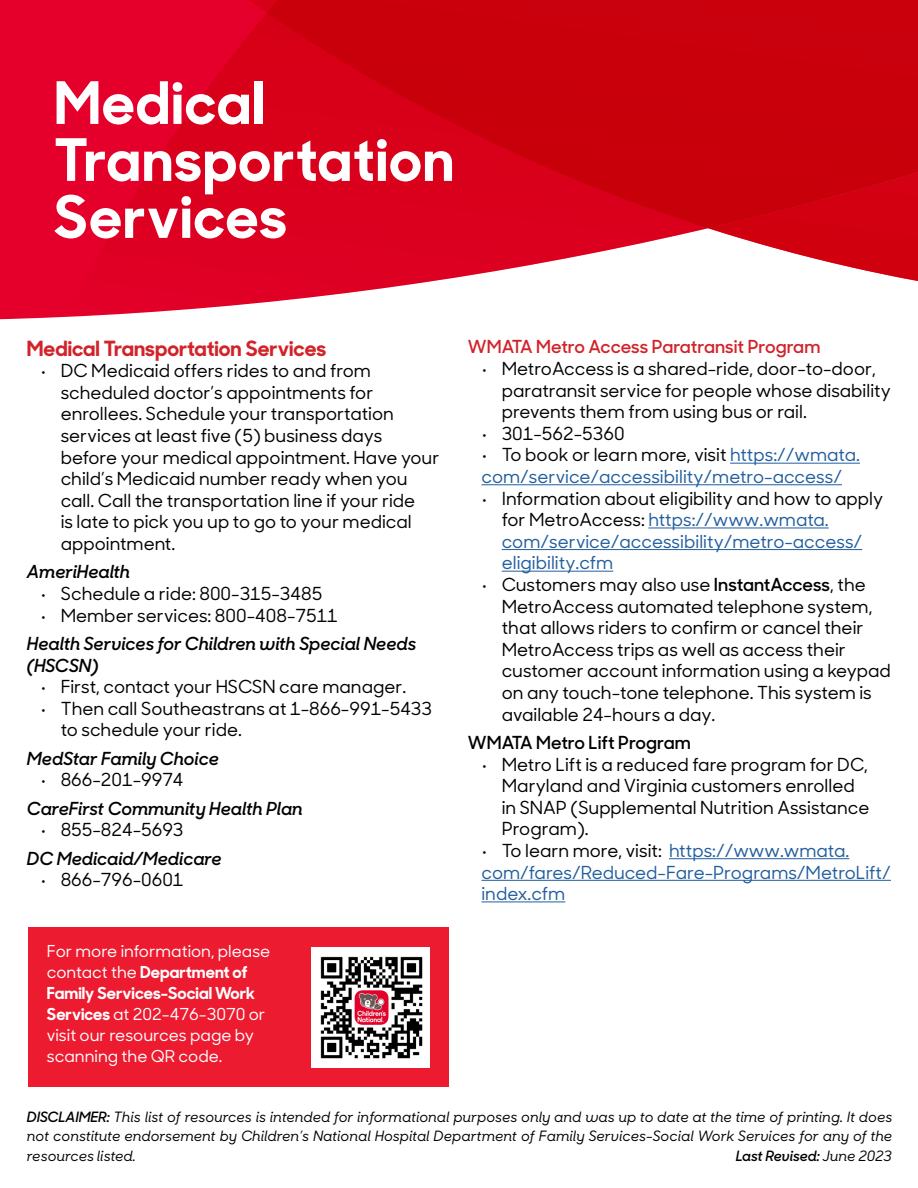
<style>
.page{position:relative;width:918px;height:1188px;background:#fff}
.page>*{position:absolute;margin:0;border:0;box-sizing:border-box;transform-origin:0 0}
.t1{font:700 58.5px/57px "Sharp Sans Display No 1";letter-spacing:.02em;color:#fff}
.t2{font:700 21px "Sharp Sans Display No 1";color:#d2232a}
.t3{font:500 18px/21.6px "Sharp Sans Display No 1";color:#000}
.t4{font:500 18px/21.6px "Sharp Sans Display No 1";color:#215e9e}
.t5{font:italic 600 18px/21.6px "Sharp Sans Display No 1";color:#000}
.t6{font:600 18px "Sharp Sans Display No 1";color:#d2232a}
.t7{font:600 18px "Sharp Sans Display No 1";color:#000}
.t8{font:500 16.5px/21px "Sharp Sans Display No 1";color:#fff}
.t9{font:italic 500 14.25px/19.5px "Sharp Sans Display No 1";color:#000;text-align:justify}
.t10{font:italic 600 14.25px "Sharp Sans Display No 1";color:#000}
.s1{font-weight:700}
.s2{color:#000}
.s3{font-weight:600}
.s4{font-weight:500}
</style>
<div class="page">
<div style="left:28px;top:928px;width:421px;height:159px;background:#ed1b30"></div>
<hr style="left:730px;top:463px;width:130px;height:1px;background:#215e9e">
<hr style="left:481px;top:484px;width:361px;height:1px;background:#215e9e">
<hr style="left:648px;top:528px;width:181px;height:1px;background:#215e9e">
<hr style="left:502px;top:549px;width:360px;height:1px;background:#215e9e">
<hr style="left:502px;top:571px;width:111px;height:1px;background:#215e9e">
<hr style="left:669px;top:858px;width:180px;height:1px;background:#215e9e">
<hr style="left:481px;top:880px;width:410px;height:1px;background:#215e9e">
<hr style="left:481px;top:901px;width:84px;height:1px;background:#215e9e">
<svg style="left:1px;top:293px;width:64px;height:27px;background:#e51139"></svg>
<div style="left:1px;top:0;width:64px;height:293px;background:#e4002b"></div>
<svg style="left:65px;top:0;width:853px;height:317px;background:#d92034"></svg>
<img style="left:312px;top:947px;width:118px;height:120px">
<p class="t1" style="left:54px;top:69px;width:401px">Medical<br>Transportation<br>Services</p>
<h3 class="t2" style="left:27px;top:331px;width:301px">Medical Transportation Services</h3>
<p class="t3" style="left:61px;top:359px;width:380px;text-indent:-20px">• DC Medicaid offers rides to and from scheduled doctor’s appointments for enrollees. Schedule your transportation services at least five (5) business days before your medical appointment. Have your child’s Medicaid number ready when you call. Call the transportation line if your ride<br>is late to pick you up to go to your medical appointment.</p>
<p class="t5" style="left:27px;top:561px;width:105px">AmeriHealth</p>
<p class="t3" style="left:40px;top:582px;width:283px">• Schedule a ride: 800-315-3485</p>
<p class="t3" style="left:40px;top:604px;width:299px">• Member services: 800-408-7511</p>
<h4 class="t5" style="left:27px;top:632px;width:391px">Health Services for Children with Special Needs (HSCSN)</h4>
<p class="t3" style="left:40px;top:675px;width:367px">• First, contact your HSCSN care manager.</p>
<p class="t3" style="left:61px;top:697px;width:373px;text-indent:-20px">• Then call Southeastrans at 1-866-991-5433 to schedule your ride.</p>
<h4 class="t5" style="left:27px;top:747px;width:194px">MedStar Family Choice</h4>
<p class="t3" style="left:40px;top:768px;width:145px">• 866-201-9974</p>
<h4 class="t5" style="left:27px;top:797px;width:277px">CareFirst Community Health Plan</h4>
<p class="t3" style="left:40px;top:818px;width:145px">• 855-824-5693</p>
<h4 class="t5" style="left:27px;top:847px;width:196px">DC Medicaid/Medicare</h4>
<p class="t3" style="left:40px;top:868px;width:145px">• 866-796-0601</p>
<p class="t8" style="left:47px;top:940px;width:225px">For more information, please contact the <span class="s1">Department of<br>Family Services-Social Work<br>Services</span> at 202-476-3070 or visit our resources page by scanning the QR code.</p>
<h4 class="t6" style="left:468px;top:333px;width:354px">WMATA Metro Access Paratransit Program</h4>
<p class="t3" style="left:502px;top:357px;width:391px;text-indent:-20px">• MetroAccess is a shared-ride, door-to-door, paratransit service for people whose disability prevents them from using bus or rail.</p>
<p class="t3" style="left:481px;top:422px;width:145px">• 301-562-5360</p>
<p class="t4" style="left:481px;top:443px;width:380px"><span class="s2">• To book or learn more, visit</span> https://wmata. com/service/accessibility/metro-access/</p>
<p class="t4" style="left:502px;top:487px;width:383px;text-indent:-20px"><span class="s2">• Information about eligibility and how to apply for MetroAccess:</span> https://www.wmata. com/service/accessibility/metro-access/ eligibility.cfm</p>
<p class="t3" style="left:502px;top:573px;width:391px;text-indent:-20px">• Customers may also use <span class="s3">InstantAccess</span>, the MetroAccess automated telephone system, that allows riders to confrm or cancel their MetroAccess trips as well as access their customer account information using a keypad on any touch-tone telephone. This system is available 24-hours a day.</p>
<h4 class="t7" style="left:468px;top:728px;width:225px">WMATA Metro Lift Program</h4>
<p class="t3" style="left:502px;top:753px;width:369px;text-indent:-20px">• Metro Lift is a reduced fare program for DC, Maryland and Virginia customers enrolled in SNAP (Supplemental Nutrition Assistance Program).</p>
<p class="t4" style="left:481px;top:839px;width:411px"><span class="s2">• To learn more, visit:</span> https://www.wmata. com/fares/Reduced-Fare-Programs/MetroLift/ index.cfm</p>
<p class="t9" style="left:27px;top:1108px;width:867px"><span class="s3">DISCLAIMER:</span> This list of resources is intended for informational purposes only and was up to date at the time of printing. It does not constitute endorsement by Children’s National Hospital Department of Family Services-Social Work Services for any of the resources listed.</p>
<p class="t10" style="left:736px;top:1144px;width:158px">Last Revised: <span class="s4">June 2023</span></p>
</div>
